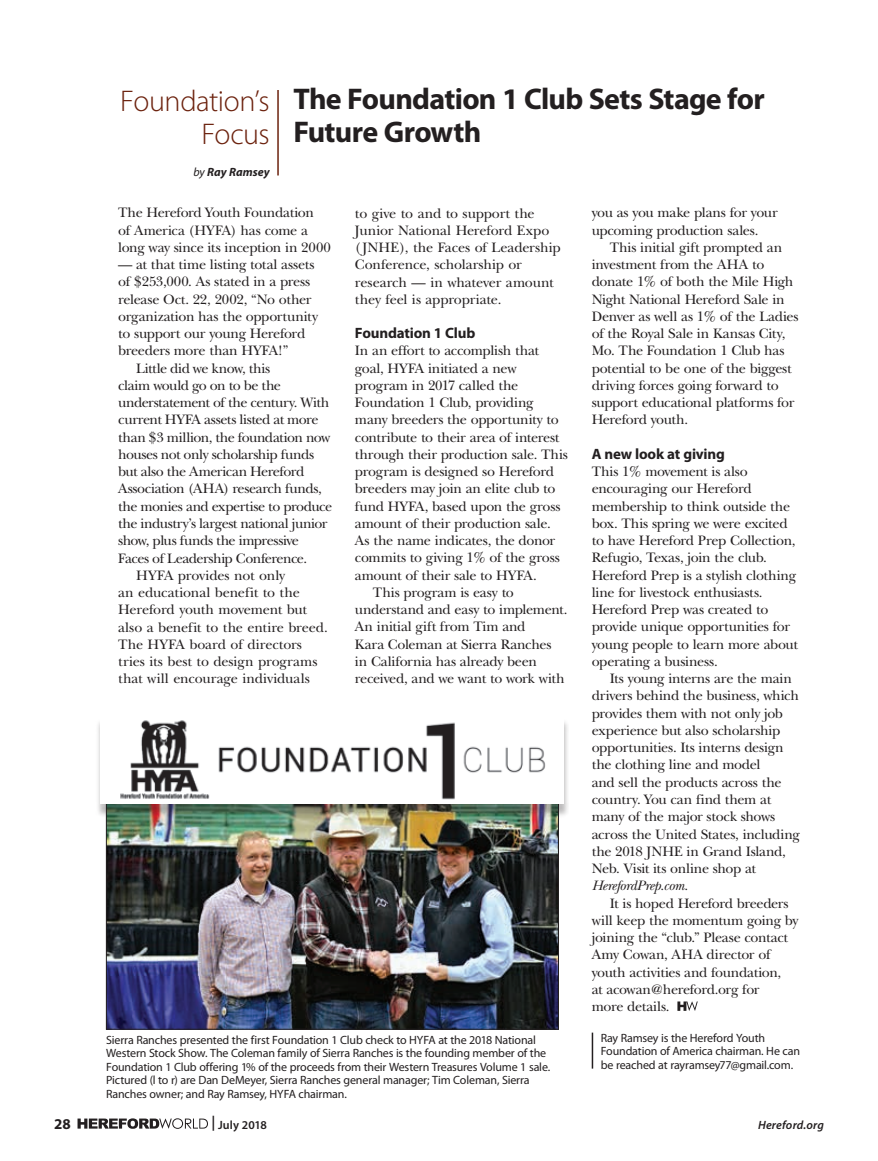
<style>
.page{position:relative;width:878px;height:1161px;background:#fff}
.page>*{position:absolute;margin:0;border:0;box-sizing:border-box;transform-origin:0 0}
.t1{font:700 30px/33px "Myriad Pro";letter-spacing:-.025em;color:#231f20}
.t2{font:300 30px/33px "Myriad Pro";letter-spacing:-.015em;color:#6c220e;text-align:right}
.t3{font:700 15px "Myriad Pro";letter-spacing:-.015em;color:#231f20}
.t4{font:14.25px/17.2px "New Baskerville";letter-spacing:-.02em;color:#231f20}
.t5{font:14.25px "New Baskerville";letter-spacing:-.04em;color:#231f20}
.t6{font:14.25px "New Baskerville";color:#231f20}
.t7{font:14.25px "New Baskerville";letter-spacing:.005em;color:#231f20}
.t8{font:italic 14.25px "New Baskerville";letter-spacing:-.02em;color:#231f20}
.t9{font:12px/13.5px "Myriad Pro";letter-spacing:-.015em;color:#231f20}
.t10{font:italic 600 12px "Myriad Pro";letter-spacing:.015em;color:#231f20}
.t11{font:italic 700 12px "Myriad Pro";letter-spacing:.005em;color:#231f20}
.t12{font:600 12px "Myriad Pro";letter-spacing:.01em;color:#231f20}
.s1{font-weight:400}
.s2{font-size:15px}
</style>
<div class="page">
<hr style="left:591px;top:1033px;width:2px;height:36px;background:#231f20">
<svg style="left:677px;top:1001px;width:20px;height:10px"></svg>
<hr style="left:277px;top:90px;width:2px;height:86px;background:#6c220e">
<img style="left:108px;top:818px;width:448px;height:209px">
<div style="left:95px;top:719px;width:474px;height:99px;background:#231f20;opacity:.3"></div>
<div style="left:100px;top:715px;width:464px;height:89px;background:#fff"></div>
<img style="left:120px;top:720px;width:426px;height:80px">
<svg style="left:77px;top:1118px;width:131px;height:11px"></svg>
<h1 class="t2" style="left:120px;top:85px;width:151px">Foundation’s<br>Focus</h1>
<p class="t11" style="left:193px;top:164px;width:78px"><span class="s1">by</span> Ray Ramsey</p>
<h1 class="t1" style="left:293px;top:83px;width:473px">The Foundation 1 Club Sets Stage for<br>Future Growth</h1>
<p class="t4" style="left:118px;top:204px;width:214px">The Hereford Youth Foundation<br>of America (HYFA) has come a long way since its inception in 2000</p>
<p class="t4" style="left:118px;top:256px;width:198px">— at that time listing total assets</p>
<p class="t4" style="left:118px;top:273px;width:194px">of $253,000. As stated in a press</p>
<p class="t4" style="left:118px;top:291px;width:195px">release Oct. 22, 2002, “No other</p>
<p class="t4" style="left:118px;top:308px;width:201px">organization has the opportunity</p>
<p class="t4" style="left:118px;top:325px;width:189px">to support our young Hereford</p>
<p class="t4" style="left:118px;top:342px;width:172px">breeders more than HYFA!”</p>
<p class="t4" style="left:136px;top:360px;width:136px">Little did we know, this</p>
<p class="t4" style="left:118px;top:377px;width:164px">claim would go on to be the</p>
<p class="t5" style="left:118px;top:394px;width:213px">understatement of the century. With</p>
<p class="t4" style="left:118px;top:411px;width:202px">current HYFA assets listed at more</p>
<p class="t4" style="left:118px;top:429px;width:214px">than $3 million, the foundation now</p>
<p class="t4" style="left:118px;top:446px;width:197px">houses not only scholarship funds</p>
<p class="t4" style="left:118px;top:463px;width:188px">but also the American Hereford</p>
<p class="t4" style="left:118px;top:480px;width:205px">Association (AHA) research funds,</p>
<p class="t4" style="left:118px;top:498px;width:215px">the monies and expertise to produce</p>
<p class="t4" style="left:118px;top:515px;width:211px">the industry’s largest national junior</p>
<p class="t4" style="left:118px;top:532px;width:182px">show, plus funds the impressive</p>
<p class="t5" style="left:118px;top:550px;width:190px">Faces of Leadership Conference.</p>
<p class="t4" style="left:136px;top:567px;width:151px">HYFA provides not only</p>
<p class="t4" style="left:118px;top:584px;width:183px">an educational benefit to the</p>
<p class="t4" style="left:118px;top:601px;width:190px">Hereford youth movement but</p>
<p class="t4" style="left:118px;top:618px;width:211px">also a benefit to the entire breed.</p>
<p class="t4" style="left:118px;top:636px;width:185px">The HYFA board of directors</p>
<p class="t6" style="left:118px;top:653px;width:201px">tries its best to design programs</p>
<p class="t7" style="left:118px;top:670px;width:193px">that will encourage individuals</p>
<p class="t4" style="left:355px;top:204px;width:207px">to give to and to support the<br>Junior National Hereford Expo (JNHE), the Faces of Leadership<br>Conference, scholarship or research — in whatever amount they feel is appropriate.</p>
<p class="t3" style="left:355px;top:325px;width:122px">Foundation 1 Club</p>
<p class="t4" style="left:355px;top:342px;width:186px">In an effort to accomplish that</p>
<p class="t4" style="left:355px;top:359px;width:163px">goal, HYFA initiated a new</p>
<p class="t4" style="left:355px;top:377px;width:165px">program in 2017 called the</p>
<p class="t4" style="left:355px;top:394px;width:180px">Foundation 1 Club, providing</p>
<p class="t4" style="left:355px;top:411px;width:205px">many breeders the opportunity to</p>
<p class="t4" style="left:355px;top:429px;width:206px">contribute to their area of interest</p>
<p class="t4" style="left:355px;top:446px;width:214px">through their production sale. This</p>
<p class="t4" style="left:355px;top:463px;width:201px">program is designed so Hereford</p>
<p class="t4" style="left:355px;top:480px;width:202px">breeders may join an elite club to</p>
<p class="t4" style="left:355px;top:498px;width:207px">fund HYFA, based upon the gross</p>
<p class="t4" style="left:355px;top:515px;width:197px">amount of their production sale.</p>
<p class="t4" style="left:355px;top:532px;width:202px">As the name indicates, the donor</p>
<p class="t4" style="left:355px;top:549px;width:206px">commits to giving 1% of the gross</p>
<p class="t4" style="left:355px;top:567px;width:183px">amount of their sale to HYFA.</p>
<p class="t4" style="left:373px;top:584px;width:142px">This program is easy to</p>
<p class="t4" style="left:355px;top:601px;width:214px">understand and easy to implement.</p>
<p class="t4" style="left:355px;top:618px;width:172px">An initial gift from Tim and</p>
<p class="t4" style="left:355px;top:636px;width:198px">Kara Coleman at Sierra Ranches</p>
<p class="t4" style="left:355px;top:653px;width:183px">in California has already been</p>
<p class="t4" style="left:355px;top:670px;width:211px">received, and we want to work with</p>
<p class="t9" style="left:106px;top:1033px;width:445px">Sierra Ranches presented the first Foundation 1 Club check to HYFA at the 2018 National Western Stock Show. The Coleman family of Sierra Ranches is the founding member of the Foundation 1 Club offering 1% of the proceeds from their Western Treasures Volume 1 sale.<br>Pictured (l to r) are Dan DeMeyer, Sierra Ranches general manager; Tim Coleman, Sierra Ranches owner; and Ray Ramsey, HYFA chairman.</p>
<p class="t4" style="left:591px;top:204px;width:187px">you as you make plans for your upcoming production sales.</p>
<p class="t4" style="left:591px;top:239px;width:208px;text-indent:18px">This initial gift prompted an investment from the AHA to donate 1% of both the Mile High<br>Night National Hereford Sale in<br>Denver as well as 1% of the Ladies of the Royal Sale in Kansas City,<br>Mo. The Foundation 1 Club has potential to be one of the biggest driving forces going forward to support educational platforms for<br>Hereford youth.</p>
<p class="t3" style="left:591px;top:445px;width:135px">A new look at giving</p>
<p class="t4" style="left:591px;top:463px;width:208px">This 1% movement is also encouraging our Hereford membership to think outside the box. This spring we were excited to have Hereford Prep Collection,<br>Refugio, Texas, join the club.<br>Hereford Prep is a stylish clothing line for livestock enthusiasts.<br>Hereford Prep was created to provide unique opportunities for young people to learn more about operating a business.</p>
<p class="t4" style="left:591px;top:670px;width:210px;text-indent:18px">Its young interns are the main drivers behind the business, which provides them with not only job experience but also scholarship opportunities. Its interns design the clothing line and model<br>and sell the products across the country. You can find them at many of the major stock shows across the United States, including the 2018 JNHE in Grand Island,<br>Neb. Visit its online shop at</p>
<p class="t8" style="left:591px;top:877px;width:98px">HerefordPrep.com.</p>
<p class="t4" style="left:591px;top:894px;width:208px;text-indent:18px">It is hoped Hereford breeders will keep the momentum going by joining the “club.” Please contact<br>Amy Cowan, AHA director of youth activities and foundation,<br>at acowan@hereford.org for<br>more details.</p>
<p class="t9" style="left:600px;top:1031px;width:201px">Ray Ramsey is the Hereford Youth<br>Foundation of America chairman. He can be reached at rayramsey77@gmail.com.</p>
<p class="t3" style="left:54px;top:1115px;width:18px">28</p>
<p class="t12" style="left:211px;top:1117px;width:57px"><span class="s2">|</span> July 2018</p>
<p class="t10" style="left:758px;top:1117px;width:67px">Hereford.org</p>
</div>
